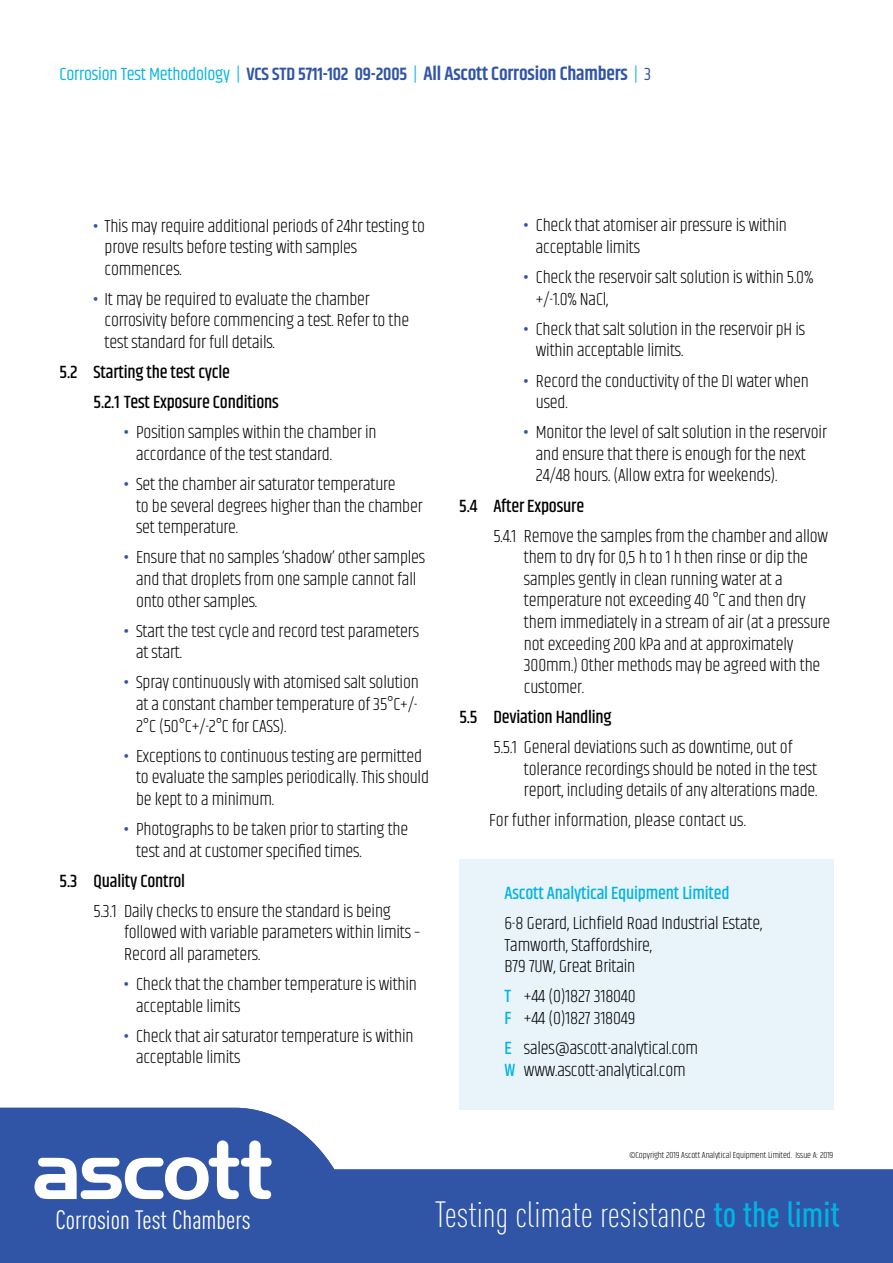
<style>
.page{position:relative;width:893px;height:1263px;background:#fff}
.page>*{position:absolute;margin:0;border:0;box-sizing:border-box;transform-origin:0 0}
.t1{font:300 36px "DIN Cond";color:#fff}
.t2{font:26.25px "DIN Cond";color:#fff}
.t3{font:300 18px/21.6px "Khand";letter-spacing:-.01em;color:#000}
.t4{font:500 18px/30.2px "Khand";letter-spacing:-.01em;color:#000}
.t5{font:18px "Khand";letter-spacing:-.01em;color:#00b4e1}
.t6{font:500 18px "Khand";letter-spacing:-.01em;color:#00b4e1}
.t7{font:300 9px "Khand";letter-spacing:-.01em;color:#000}
.s1{font-weight:600;color:#3155a6}
.s2{font-weight:600;font-size:19.5px;color:#3155a6}
.s3{color:#3155a6}
.s4{font-weight:700;color:#3155a6}
.s5{font-weight:500;color:#00b4e1}
</style>
<div class="page">
<div style="left:459px;top:859px;width:374px;height:251px;background:#e8f4fa"></div>
<svg style="left:0;top:1108px;width:893px;height:155px;fill:#3155a6"></svg>
<svg style="left:34px;top:1140px;width:238px;height:59px"></svg>
<p class="t5" style="left:60px;top:63px;width:593px">Corrosion Test Methodology | <span class="s1">VCS STD 5711-102 09-2005</span> | <span class="s2">All Ascott Corrosion Chambers</span> | <span class="s3">3</span></p>
<p class="t3" style="left:105px;top:216px;width:322px;text-indent:-11px"><span class="s4">•</span> This may require additional periods of 24hr testing to prove results before testing with samples commences.</p>
<p class="t3" style="left:105px;top:289px;width:306px;text-indent:-11px"><span class="s4">•</span> It may be required to evaluate the chamber corrosivity before commencing a test. Refer to the test standard for full details.</p>
<p class="t4" style="left:94px;top:358px;width:187px;text-indent:-34px">5.2 Starting the test cycle<br>5.2.1 Test Exposure Conditions</p>
<p class="t3" style="left:136px;top:423px;width:242px;text-indent:-12px"><span class="s4">•</span> Position samples within the chamber in accordance of the test standard.</p>
<p class="t3" style="left:136px;top:474px;width:288px;text-indent:-12px"><span class="s4">•</span> Set the chamber air saturator temperature<br>to be several degrees higher than the chamber set temperature.</p>
<p class="t3" style="left:136px;top:548px;width:291px;text-indent:-12px"><span class="s4">•</span> Ensure that no samples ‘shadow’ other samples and that droplets from one sample cannot fall onto other samples.</p>
<p class="t3" style="left:136px;top:621px;width:284px;text-indent:-12px"><span class="s4">•</span> Start the test cycle and record test parameters at start.</p>
<p class="t3" style="left:136px;top:673px;width:284px;text-align:justify;text-indent:-12px"><span class="s4">•</span> Spray continuously with atomised salt solution at a constant chamber temperature of 35°C+/- 2°C (50°C+/-2°C for CASS).</p>
<p class="t3" style="left:136px;top:746px;width:294px;text-indent:-12px"><span class="s4">•</span> Exceptions to continuous testing are permitted to evaluate the samples periodically. This should be kept to a minimum.</p>
<p class="t3" style="left:136px;top:819px;width:274px;text-indent:-12px"><span class="s4">•</span> Photographs to be taken prior to starting the test and at customer specified times.</p>
<p class="t4" style="left:60px;top:867px;width:127px">5.3 Quality Control</p>
<p class="t3" style="left:124px;top:901px;width:298px;text-indent:-31px">5.3.1 Daily checks to ensure the standard is being followed with variable parameters within limits –<br>Record all parameters.</p>
<p class="t3" style="left:136px;top:974px;width:282px;text-indent:-12px"><span class="s4">•</span> Check that the chamber temperature is within acceptable limits</p>
<p class="t3" style="left:136px;top:1026px;width:279px;text-indent:-12px"><span class="s4">•</span> Check that air saturator temperature is within acceptable limits</p>
<p class="t3" style="left:536px;top:216px;width:253px;text-indent:-12px"><span class="s4">•</span> Check that atomiser air pressure is within acceptable limits</p>
<p class="t3" style="left:536px;top:267px;width:279px;text-indent:-12px"><span class="s4">•</span> Check the reservoir salt solution is within 5.0% +/-1.0% NaCl,</p>
<p class="t3" style="left:536px;top:319px;width:271px;text-indent:-12px"><span class="s4">•</span> Check that salt solution in the reservoir pH is within acceptable limits.</p>
<p class="t3" style="left:536px;top:371px;width:275px;text-indent:-12px"><span class="s4">•</span> Record the conductivity of the DI water when used.</p>
<p class="t3" style="left:536px;top:422px;width:293px;text-indent:-12px"><span class="s4">•</span> Monitor the level of salt solution in the reservoir and ensure that there is enough for the next<br>24/48 hours. (Allow extra for weekends).</p>
<p class="t4" style="left:459px;top:492px;width:126px">5.4 After Exposure</p>
<p class="t3" style="left:524px;top:526px;width:308px;text-indent:-30px">5.4.1 Remove the samples from the chamber and allow them to dry for 0,5 h to 1 h then rinse or dip the samples gently in clean running water at a temperature not exceeding 40 °C and then dry them immediately in a stream of air (at a pressure not exceeding 200 kPa and at approximately 300mm.) Other methods may be agreed with the customer.</p>
<p class="t4" style="left:459px;top:703px;width:154px">5.5 Deviation Handling</p>
<p class="t3" style="left:524px;top:737px;width:295px;text-indent:-31px">5.5.1 General deviations such as downtime, out of tolerance recordings should be noted in the test report, including details of any alterations made.</p>
<p class="t3" style="left:489px;top:811px;width:258px">For futher information, please contact us.</p>
<p class="t6" style="left:504px;top:882px;width:226px">Ascott Analytical Equipment Limited</p>
<p class="t3" style="left:504px;top:913px;width:259px">6-8 Gerard, Lichfield Road Industrial Estate,<br>Tamworth, Staffordshire,<br>B79 7UW, Great Britain</p>
<p class="t3" style="left:504px;top:987px;width:133px"><span class="s5">T</span> +44 (0)1827 318040<br><span class="s5">F</span> +44 (0)1827 318049</p>
<p class="t3" style="left:504px;top:1038px;width:195px"><span class="s5">E</span> sales@ascott-analytical.com<br><span class="s5">W</span> www.ascott-analytical.com</p>
<p class="t7" style="left:629px;top:1149px;width:205px">©Copyright 2019 Ascott Analytical Equipment Limited. Issue A: 2019</p>
<h2 class="t2" style="left:55px;top:1204px;width:197px">Corrosion Test Chambers</h2>
<h1 class="t1" style="left:435px;top:1194px;width:407px">Testing climate resistance <span class="s5">to the limit</span></h1>
</div>
